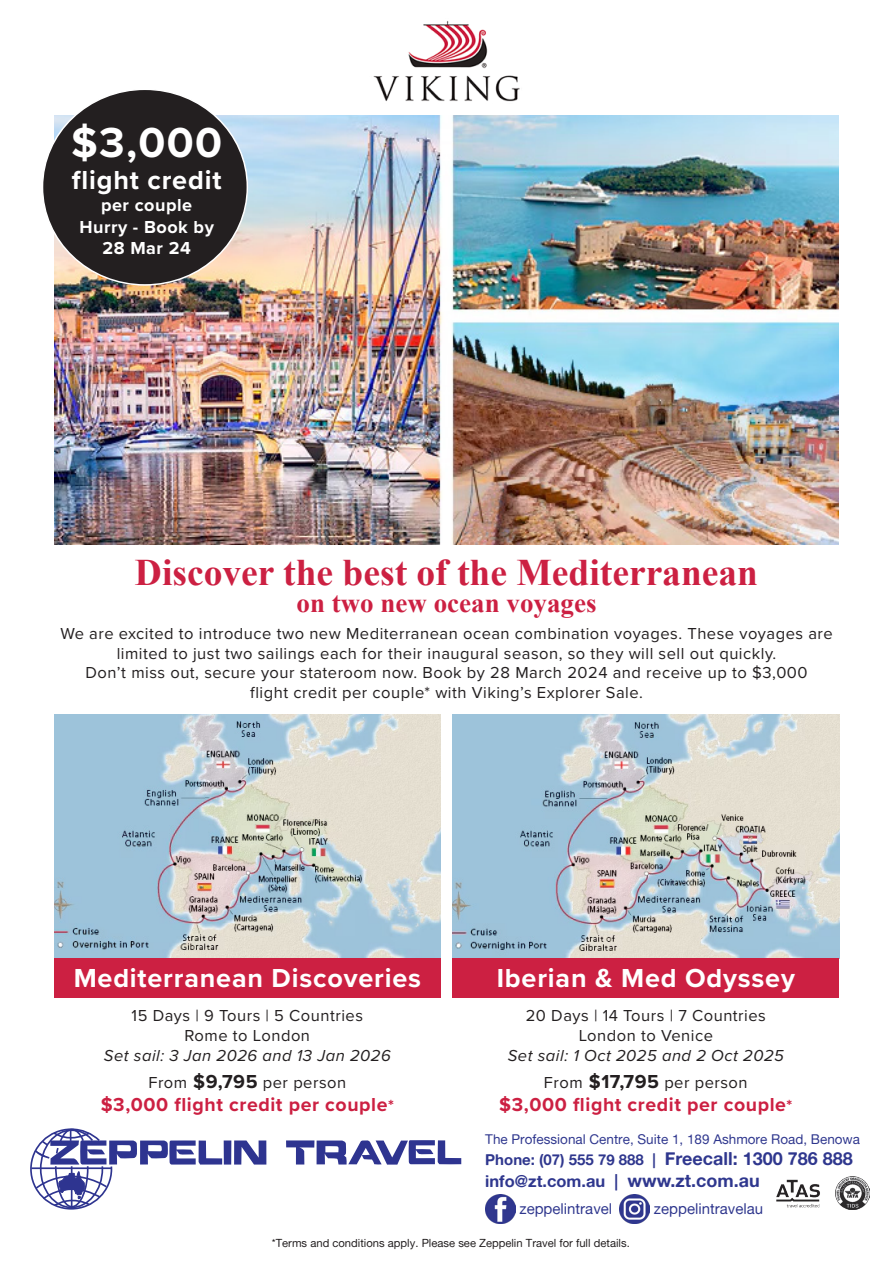
<style>
.page{position:relative;width:893px;height:1263px;background:#fff}
.page>*{position:absolute;margin:0;border:0;box-sizing:border-box;transform-origin:0 0}
.t1{font:700 43.5px "Proxima Nova";color:#fff}
.t2{font:700 37.5px "Times New Roman";color:#cc2042}
.t3{font:700 27px "Proxima Nova";letter-spacing:.03em;color:#fff}
.t4{font:700 27px "Times New Roman";color:#cc2042}
.t5{font:700 19.5px "Proxima Nova";letter-spacing:.03em;color:#cc2042}
.t6{font:700 18px/21.6px "Proxima Nova";letter-spacing:.03em;color:#fff;text-align:center}
.t7{font:16.5px/19.8px "Proxima Nova";letter-spacing:.03em;color:#231f20;text-align:center}
.t8{font:italic 16.5px "Proxima Nova";letter-spacing:.03em;color:#231f20}
.t9{font:16.5px "Alte Haas Grotesk Bold";color:#2f378e}
.t10{font:15px "Alte Haas Grotesk Bold";color:#2f378e}
.t11{font:15px "Alte Haas Grotesk";color:#2f378e}
.t12{font:13.5px "Alte Haas Grotesk";color:#2f378e}
.t13{font:11.25px "Alte Haas Grotesk";color:#231f20}
.s1{font-weight:700;font-size:19.5px}
.s2{font-size:16.5px}
.s3{font-size:18px}
</style>
<div class="page">
<div style="left:224px;top:1140px;width:7px;height:24px;background:#2e3490"></div>
<svg style="left:234px;top:1140px;width:32px;height:24px"></svg>
<svg style="left:286px;top:1140px;width:175px;height:24px"></svg>
<svg style="left:30px;top:1128px;width:192px;height:82px"></svg>
<img style="left:836px;top:1176px;width:33px;height:33px">
<img style="left:776px;top:1180px;width:44px;height:28px">
<img style="left:485px;top:1194px;width:30px;height:30px">
<img style="left:620px;top:1194px;width:29px;height:30px">
<img style="left:373px;top:21px;width:147px;height:81px">
<img style="left:54px;top:115px;width:785px;height:430px">
<img style="left:54px;top:715px;width:387px;height:243px">
<img style="left:452px;top:714px;width:387px;height:244px">
<div style="left:54px;top:958px;width:387px;height:40px;background:#cc2042"></div>
<div style="left:452px;top:958px;width:387px;height:40px;background:#cc2042"></div>
<div style="left:43px;top:89px;width:204px;height:196px;background:#231f20;border-radius:50%"></div>
<p class="t1" style="left:71px;top:110px;width:152px">$3,000</p>
<p class="t3" style="left:72px;top:160px;width:151px">flight credit</p>
<p class="t6" style="left:79px;top:194px;width:136px">per couple<br>Hurry - Book by<br>28 Mar 24</p>
<p class="t2" style="left:135px;top:545px;width:625px">Discover the best of the Mediterranean</p>
<p class="t4" style="left:297px;top:583px;width:301px">on two new ocean voyages</p>
<p class="t7" style="left:60px;top:623px;width:774px">We are excited to introduce two new Mediterranean ocean combination voyages. These voyages are limited to just two sailings each for their inaugural season, so they will sell out quickly.<br>Don’t miss out, secure your stateroom now. Book by 28 March 2024 and receive up to $3,000<br>flight credit per couple* with Viking’s Explorer Sale.</p>
<p class="t3" style="left:74px;top:957px;width:349px">Mediterranean Discoveries</p>
<p class="t7" style="left:132px;top:1005px;width:233px">15 Days | 9 Tours | 5 Countries<br>Rome to London</p>
<p class="t8" style="left:104px;top:1043px;width:288px">Set sail: 3 Jan 2026 and 13 Jan 2026</p>
<p class="t7" style="left:148px;top:1071px;width:199px">From <span class="s1">$9,795</span> per person</p>
<p class="t5" style="left:101px;top:1090px;width:295px">$3,000 flight credit per couple<span class="s2">*</span></p>
<p class="t3" style="left:497px;top:957px;width:300px">Iberian &amp; Med Odyssey</p>
<p class="t7" style="left:526px;top:1005px;width:242px">20 Days | 14 Tours | 7 Countries<br>London to Venice</p>
<p class="t8" style="left:508px;top:1043px;width:278px">Set sail: 1 Oct 2025 and 2 Oct 2025</p>
<p class="t7" style="left:544px;top:1071px;width:205px">From <span class="s1">$17,795</span> per person</p>
<p class="t5" style="left:499px;top:1090px;width:295px">$3,000 flight credit per couple<span class="s2">*</span></p>
<p class="t12" style="left:485px;top:1131px;width:376px">The Professional Centre, Suite 1, 189 Ashmore Road, Benowa</p>
<p class="t10" style="left:485px;top:1151px;width:369px">Phone: (07) 555 79 888 | <span class="s3">Freecall: 1300 786 888</span></p>
<p class="t9" style="left:485px;top:1171px;width:276px">info@zt.com.au | <span class="s3">www.zt.com.au</span></p>
<p class="t11" style="left:519px;top:1199px;width:94px">zeppelintravel</p>
<p class="t11" style="left:654px;top:1199px;width:111px">zeppelintravelau</p>
<p class="t13" style="left:272px;top:1236px;width:359px">*Terms and conditions apply. Please see Zeppelin Travel for full details.</p>
</div>
